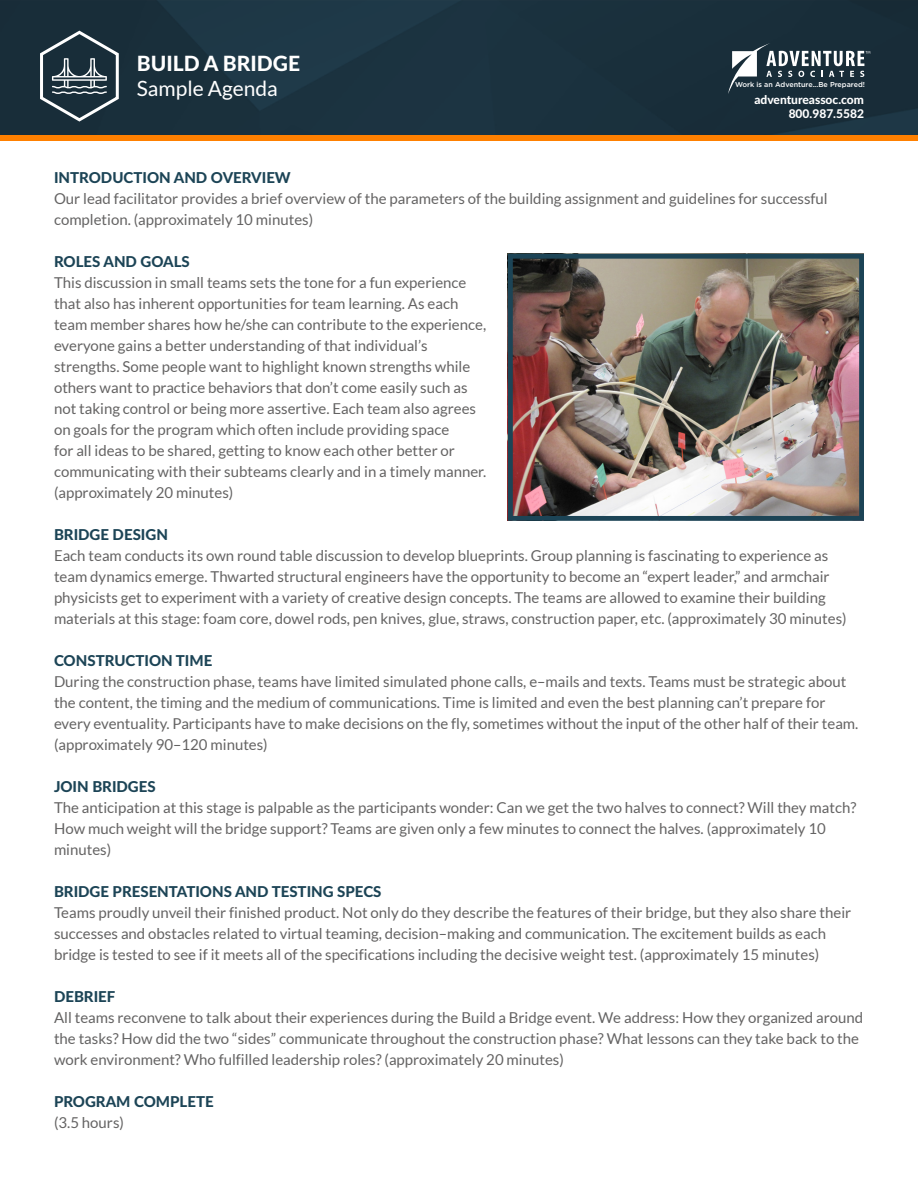
<style>
.page{position:relative;width:918px;height:1188px;background:#fff}
.page>*{position:absolute;margin:0;border:0;box-sizing:border-box;transform-origin:0 0}
.t1{font:800 21px "Lato";color:#fff}
.t2{font:21px "Lato";color:#fff}
.New_Gray{font:15px/21px "Lato";color:#646363}
.Paragraph_Style_2{font:800 15px "Lato";color:#1c4456}
.New_Gray-2{font:800 15px "Lato";color:#1c4456}
.t3{font:800 12px "Lato";color:#fff}
.t4{font:500 7.2px "Gotham";color:#fff}
</style>
<div class="page">
<img style="left:0;top:0;width:918px;height:135px">
<div style="left:0;top:135px;width:918px;height:6px;background:#ff8000"></div>
<svg style="left:728px;top:43px;width:142px;height:51px"></svg>
<svg style="left:39px;top:29px;width:82px;height:94px;background:#3f505a"></svg>
<img style="left:514px;top:260px;width:344px;height:255px">
<div style="left:508px;top:254px;width:356px;height:267px;border:5px solid #1c4456"></div>
<p class="t1" style="left:137px;top:48px;width:165px">BUILD A BRIDGE</p>
<p class="t2" style="left:137px;top:77px;width:143px">Sample Agenda</p>
<p class="t4" style="left:735px;top:80px;width:132px">Work is an Adventure...Be Prepared!</p>
<p class="t3" style="left:754px;top:90px;width:111px">adventureassoc.com</p>
<p class="t3" style="left:789px;top:105px;width:77px">800.987.5582</p>
<p class="Paragraph_Style_2" style="left:54px;top:167px;width:238px">INTRODUCTION AND OVERVIEW</p>
<p class="New_Gray" style="left:54px;top:188px;width:775px">Our lead facilitator provides a brief overview of the parameters of the building assignment and guidelines for successful completion. (approximately 10 minutes)</p>
<p class="New_Gray-2" style="left:54px;top:251px;width:137px">ROLES AND GOALS</p>
<p class="New_Gray" style="left:54px;top:272px;width:434px">This discussion in small teams sets the tone for a fun experience that also has inherent opportunities for team learning. As each team member shares how he/she can contribute to the experience, everyone gains a better understanding of that individual’s strengths. Some people want to highlight known strengths while others want to practice behaviors that don’t come easily such as not taking control or being more assertive. Each team also agrees on goals for the program which often include providing space<br>for all ideas to be shared, getting to know each other better or communicating with their subteams clearly and in a timely manner. (approximately 20 minutes)</p>
<p class="Paragraph_Style_2" style="left:54px;top:524px;width:115px">BRIDGE DESIGN</p>
<p class="New_Gray" style="left:54px;top:545px;width:794px">Each team conducts its own round table discussion to develop blueprints. Group planning is fascinating to experience as team dynamics emerge. Thwarted structural engineers have the opportunity to become an “expert leader,” and armchair physicists get to experiment with a variety of creative design concepts. The teams are allowed to examine their building materials at this stage: foam core, dowel rods, pen knives, glue, straws, construction paper, etc. (approximately 30 minutes)</p>
<p class="Paragraph_Style_2" style="left:54px;top:650px;width:160px">CONSTRUCTION TIME</p>
<p class="New_Gray" style="left:54px;top:671px;width:806px">During the construction phase, teams have limited simulated phone calls, e–mails and texts. Teams must be strategic about the content, the timing and the medium of communications. Time is limited and even the best planning can’t prepare for every eventuality. Participants have to make decisions on the fly, sometimes without the input of the other half of their team. (approximately 90–120 minutes)</p>
<p class="Paragraph_Style_2" style="left:54px;top:776px;width:103px">JOIN BRIDGES</p>
<p class="New_Gray" style="left:54px;top:797px;width:804px">The anticipation at this stage is palpable as the participants wonder: Can we get the two halves to connect? Will they match?<br>How much weight will the bridge support? Teams are given only a few minutes to connect the halves. (approximately 10 minutes)</p>
<p class="Paragraph_Style_2" style="left:54px;top:881px;width:329px">BRIDGE PRESENTATIONS AND TESTING SPECS</p>
<p class="New_Gray" style="left:54px;top:902px;width:799px">Teams proudly unveil their finished product. Not only do they describe the features of their bridge, but they also share their successes and obstacles related to virtual teaming, decision–making and communication. The excitement builds as each bridge is tested to see if it meets all of the specifications including the decisive weight test. (approximately 15 minutes)</p>
<p class="Paragraph_Style_2" style="left:54px;top:986px;width:63px">DEBRIEF</p>
<p class="New_Gray" style="left:54px;top:1007px;width:811px">All teams reconvene to talk about their experiences during the Build a Bridge event. We address: How they organized around the tasks? How did the two “sides” communicate throughout the construction phase? What lessons can they take back to the work environment? Who fulfilled leadership roles? (approximately 20 minutes)</p>
<p class="Paragraph_Style_2" style="left:54px;top:1091px;width:161px">PROGRAM COMPLETE</p>
<p class="New_Gray" style="left:54px;top:1112px;width:72px">(3.5 hours)</p>
</div>
